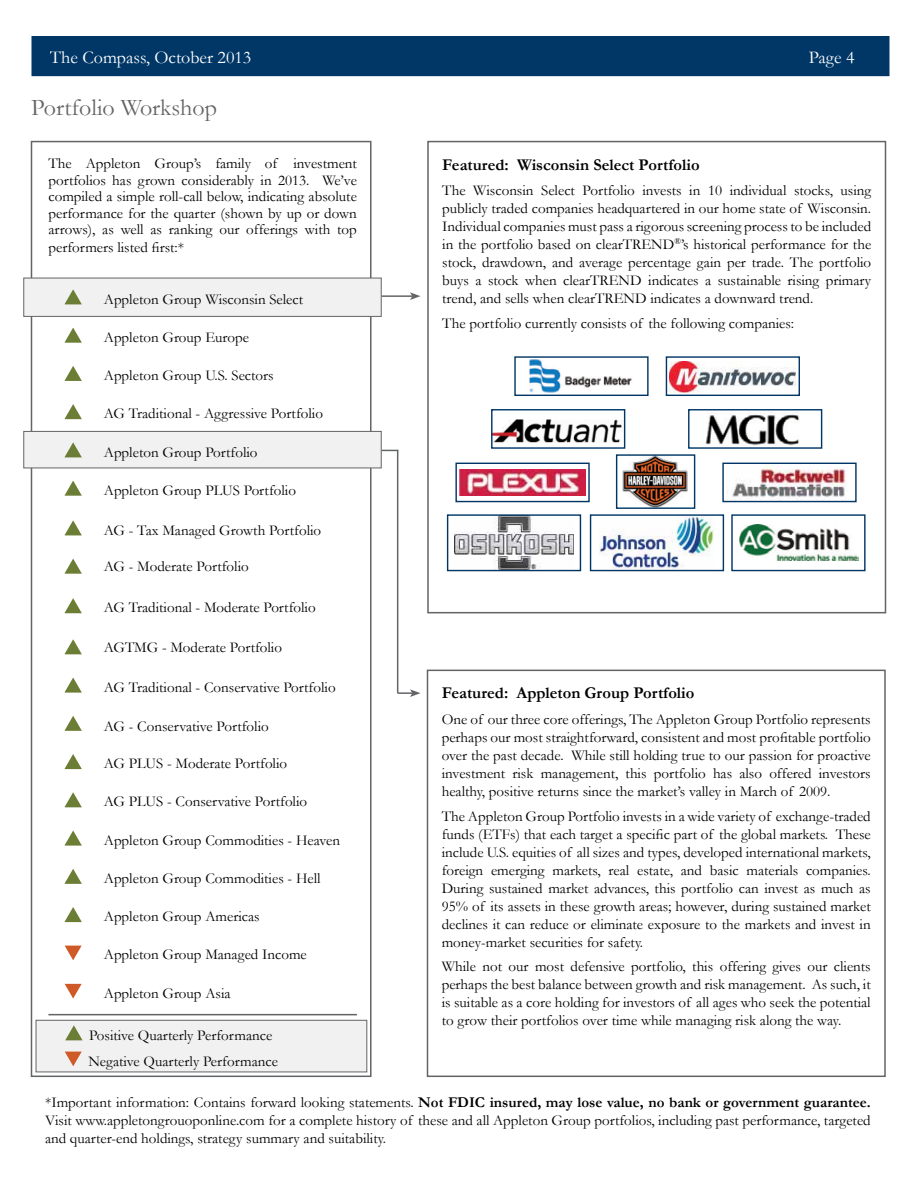
<style>
.page{position:relative;width:918px;height:1188px;background:#fff}
.page>*{position:absolute;margin:0;border:0;box-sizing:border-box;transform-origin:0 0}
.t1{font:24px "Garamond";color:#636466}
.t2{font:18px "Garamond";color:#fff}
.t3{font:700 16.5px "Garamond";color:#000}
.t4{font:15px/18px "Garamond";color:#000;text-align:justify}
.s1{font-weight:700}
</style>
<div class="page">
<div style="left:32px;top:36px;width:858px;height:40px;background:#003767"></div>
<div style="left:31px;top:141px;width:341px;height:936px;border:2px solid #636466"></div>
<div style="left:36px;top:1020px;width:331px;height:52px;background:#f1f1f2;border:1px solid #636466"></div>
<div style="left:23px;top:278px;width:359px;height:39px;background:#f1f1f2;border:1px solid #636466"></div>
<div style="left:23px;top:431px;width:359px;height:37px;background:#f1f1f2;border:1px solid #636466"></div>
<svg style="left:65px;top:290px;width:17px;height:14px"></svg>
<svg style="left:65px;top:328px;width:17px;height:15px"></svg>
<svg style="left:65px;top:366px;width:17px;height:15px"></svg>
<svg style="left:65px;top:404px;width:17px;height:15px"></svg>
<svg style="left:65px;top:443px;width:17px;height:14px"></svg>
<svg style="left:65px;top:481px;width:17px;height:15px"></svg>
<svg style="left:65px;top:521px;width:17px;height:14px"></svg>
<svg style="left:65px;top:559px;width:17px;height:15px"></svg>
<svg style="left:65px;top:598px;width:17px;height:15px"></svg>
<svg style="left:65px;top:639px;width:17px;height:15px"></svg>
<svg style="left:65px;top:678px;width:17px;height:15px"></svg>
<svg style="left:65px;top:716px;width:17px;height:15px"></svg>
<svg style="left:65px;top:754px;width:17px;height:15px"></svg>
<svg style="left:65px;top:792px;width:17px;height:15px"></svg>
<svg style="left:65px;top:831px;width:17px;height:15px"></svg>
<svg style="left:65px;top:869px;width:17px;height:15px"></svg>
<svg style="left:65px;top:907px;width:17px;height:15px"></svg>
<svg style="left:65px;top:946px;width:17px;height:14px"></svg>
<svg style="left:65px;top:984px;width:17px;height:15px"></svg>
<div style="left:427px;top:141px;width:459px;height:472px;border:2px solid #636466"></div>
<img style="left:732px;top:465px;width:115px;height:35px">
<div style="left:722px;top:463px;width:135px;height:39px;border:1px solid #003767"></div>
<img style="left:669px;top:362px;width:126px;height:30px">
<div style="left:666px;top:356px;width:134px;height:40px;border:1px solid #003767"></div>
<img style="left:459px;top:469px;width:126px;height:27px">
<div style="left:455px;top:463px;width:135px;height:39px;border:1px solid #003767"></div>
<img style="left:529px;top:359px;width:103px;height:34px">
<div style="left:514px;top:356px;width:135px;height:40px;border:1px solid #003767"></div>
<img style="left:705px;top:414px;width:95px;height:32px">
<div style="left:688px;top:409px;width:134px;height:40px;border:1px solid #003767"></div>
<img style="left:493px;top:419px;width:129px;height:24px">
<div style="left:491px;top:409px;width:134px;height:40px;border:1px solid #003767"></div>
<img style="left:600px;top:517px;width:113px;height:52px">
<div style="left:590px;top:514px;width:134px;height:57px;border:1px solid #003767"></div>
<img style="left:454px;top:516px;width:120px;height:53px">
<div style="left:447px;top:514px;width:134px;height:57px;border:1px solid #003767"></div>
<img style="left:622px;top:456px;width:66px;height:51px">
<div style="left:616px;top:454px;width:79px;height:55px;border:1px solid #003767"></div>
<img style="left:739px;top:524px;width:120px;height:36px">
<div style="left:731px;top:514px;width:135px;height:57px;border:1px solid #003767"></div>
<div style="left:427px;top:670px;width:459px;height:407px;border:2px solid #636466"></div>
<svg style="left:382px;top:450px;width:15px;height:1px"></svg>
<hr style="left:397px;top:450px;width:1px;height:243px;background:#636466">
<svg style="left:398px;top:689px;width:23px;height:8px"></svg>
<hr style="left:382px;top:295px;width:30px;height:2px;background:#636466">
<svg style="left:410px;top:292px;width:11px;height:8px"></svg>
<hr style="left:48px;top:1014px;width:309px;height:1px;background:#636466">
<svg style="left:65px;top:1025px;width:18px;height:15px"></svg>
<svg style="left:65px;top:1052px;width:17px;height:14px"></svg>
<p class="t2" style="left:50px;top:45px;width:203px">The Compass, October 2013</p>
<p class="t2" style="left:809px;top:45px;width:47px">Page 4</p>
<h1 class="t1" style="left:31px;top:91px;width:187px">Portfolio Workshop</h1>
<p class="t4" style="left:48px;top:155px;width:310px;line-height:16.5px">The Appleton Group’s family of investment portfolios has grown considerably in 2013. We’ve compiled a simple roll-call below, indicating absolute performance for the quarter (shown by up or down arrows), as well as ranking our offerings with top</p>
<p class="t4" style="left:48px;top:238px;width:137px">performers listed first:*</p>
<p class="t4" style="left:104px;top:289px;width:201px">Appleton Group Wisconsin Select</p>
<p class="t4" style="left:104px;top:328px;width:147px">Appleton Group Europe</p>
<p class="t4" style="left:104px;top:366px;width:171px">Appleton Group U.S. Sectors</p>
<p class="t4" style="left:104px;top:404px;width:221px">AG Traditional - Aggressive Portfolio</p>
<p class="t4" style="left:104px;top:442px;width:155px">Appleton Group Portfolio</p>
<p class="t4" style="left:104px;top:481px;width:194px">Appleton Group PLUS Portfolio</p>
<p class="t4" style="left:104px;top:520px;width:219px">AG - Tax Managed Growth Portfolio</p>
<p class="t4" style="left:104px;top:557px;width:146px">AG - Moderate Portfolio</p>
<p class="t4" style="left:104px;top:598px;width:213px">AG Traditional - Moderate Portfolio</p>
<p class="t4" style="left:104px;top:638px;width:180px">AGTMG - Moderate Portfolio</p>
<p class="t4" style="left:104px;top:678px;width:233px">AG Traditional - Conservative Portfolio</p>
<p class="t4" style="left:104px;top:717px;width:166px">AG - Conservative Portfolio</p>
<p class="t4" style="left:104px;top:754px;width:185px">AG PLUS - Moderate Portfolio</p>
<p class="t4" style="left:104px;top:792px;width:205px">AG PLUS - Conservative Portfolio</p>
<p class="t4" style="left:104px;top:831px;width:238px">Appleton Group Commodities - Heaven</p>
<p class="t4" style="left:104px;top:869px;width:218px">Appleton Group Commodities - Hell</p>
<p class="t4" style="left:104px;top:907px;width:157px">Appleton Group Americas</p>
<p class="t4" style="left:104px;top:945px;width:205px">Appleton Group Managed Income</p>
<p class="t4" style="left:104px;top:984px;width:128px">Appleton Group Asia</p>
<p class="t4" style="left:88px;top:1022px;width:191px;line-height:26px">Positive Quarterly Performance<br>Negative Quarterly Performance</p>
<p class="t3" style="left:442px;top:153px;width:259px">Featured: Wisconsin Select Portfolio</p>
<p class="t4" style="left:442px;top:181px;width:431px">The Wisconsin Select Portfolio invests in 10 individual stocks, using publicly traded companies headquartered in our home state of Wisconsin.<br>Individual companies must pass a rigorous screening process to be included in the portfolio based on clearTREND<sup>®</sup>’s historical performance for the stock, drawdown, and average percentage gain per trade. The portfolio buys a stock when clearTREND indicates a sustainable rising primary trend, and sells when clearTREND indicates a downward trend.</p>
<p class="t4" style="left:442px;top:314px;width:353px">The portfolio currently consists of the following companies:</p>
<p class="t3" style="left:442px;top:682px;width:254px">Featured: Appleton Group Portfolio</p>
<p class="t4" style="left:442px;top:710px;width:431px">One of our three core offerings, The Appleton Group Portfolio represents perhaps our most straightforward, consistent and most profitable portfolio over the past decade. While still holding true to our passion for proactive investment risk management, this portfolio has also offered investors healthy, positive returns since the market’s valley in March of 2009.</p>
<p class="t4" style="left:442px;top:807px;width:431px">The Appleton Group Portfolio invests in a wide variety of exchange-traded funds (ETFs) that each target a specific part of the global markets. These include U.S. equities of all sizes and types, developed international markets, foreign emerging markets, real estate, and basic materials companies.<br>During sustained market advances, this portfolio can invest as much as 95% of its assets in these growth areas; however, during sustained market declines it can reduce or eliminate exposure to the markets and invest in money-market securities for safety.</p>
<p class="t4" style="left:442px;top:957px;width:431px">While not our most defensive portfolio, this offering gives our clients perhaps the best balance between growth and risk management. As such, it is suitable as a core holding for investors of all ages who seek the potential to grow their portfolios over time while managing risk along the way.</p>
<p class="t4" style="left:45px;top:1093px;width:827px">*Important information: Contains forward looking statements. <span class="s1">Not FDIC insured, may lose value, no bank or government guarantee.<br></span>Visit www.appletongrouoponline.com for a complete history of these and all Appleton Group portfolios, including past performance, targeted and quarter-end holdings, strategy summary and suitability.</p>
</div>
